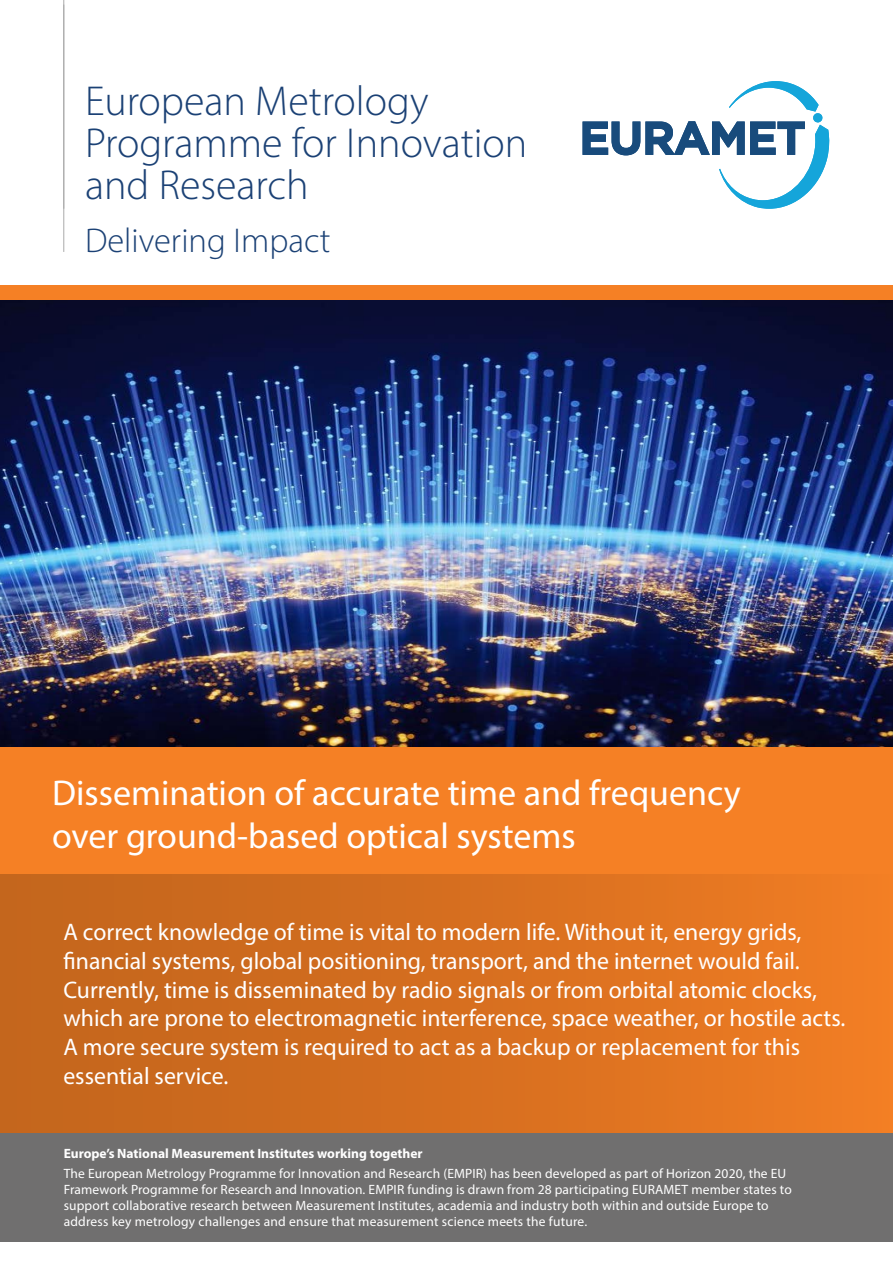
<style>
.page{position:relative;width:893px;height:1263px;background:#fff}
.page>*{position:absolute;margin:0;border:0;box-sizing:border-box;transform-origin:0 0}
.t1{font:300 42px/42px "Myriad Pro";color:#1b4175}
.t2{font:36px/43.2px "Myriad Pro";color:#fff}
.t3{font:300 34.5px "Myriad Pro";color:#1b4175}
.t4{font:24px/28.8px "Myriad Pro";color:#fff}
.t5{font:13.5px/15.8px "Myriad Pro";letter-spacing:.01em;color:#fff}
.t6{font:700 13.5px "Myriad Pro";color:#fff}
</style>
<div class="page">
<img style="left:0;top:300px;width:893px;height:447px">
<hr style="left:63px;top:5px;width:1px;height:247px;background:#aaa">
<div style="left:0;top:747px;width:893px;height:386px;background:#f58025"></div>
<div style="left:0;top:875px;width:893px;height:259px;background:linear-gradient(to right,#c0631c,#ef7c23)"></div>
<svg style="left:583px;top:81px;width:247px;height:128px"></svg>
<hr style="left:63px;top:0;width:1px;height:209px;background:#aaa">
<div style="left:0;top:1133px;width:893px;height:109px;background:#706f6f"></div>
<div style="left:0;top:285px;width:893px;height:15px;background:#f58025"></div>
<h1 class="t1" style="left:85px;top:79px;width:444px">European Metrology<br>Programme for Innovation and Research</h1>
<h3 class="t3" style="left:85px;top:220px;width:247px">Delivering Impact</h3>
<h2 class="t2" style="left:52px;top:771px;width:690px">Dissemination of accurate time and frequency over ground-based optical systems</h2>
<p class="t4" style="left:63px;top:917px;width:784px">A correct knowledge of time is vital to modern life. Without it, energy grids, financial systems, global positioning, transport, and the internet would fail.<br>Currently, time is disseminated by radio signals or from orbital atomic clocks, which are prone to electromagnetic interference, space weather, or hostile acts.<br>A more secure system is required to act as a backup or replacement for this essential service.</p>
<p class="t6" style="left:64px;top:1145px;width:360px">Europe’s National Measurement Institutes working together</p>
<p class="t5" style="left:64px;top:1166px;width:730px">The European Metrology Programme for Innovation and Research (EMPIR) has been developed as part of Horizon 2020, the EU Framework Programme for Research and Innovation. EMPIR funding is drawn from 28 participating EURAMET member states to support collaborative research between Measurement Institutes, academia and industry both within and outside Europe to address key metrology challenges and ensure that measurement science meets the future.</p>
</div>
